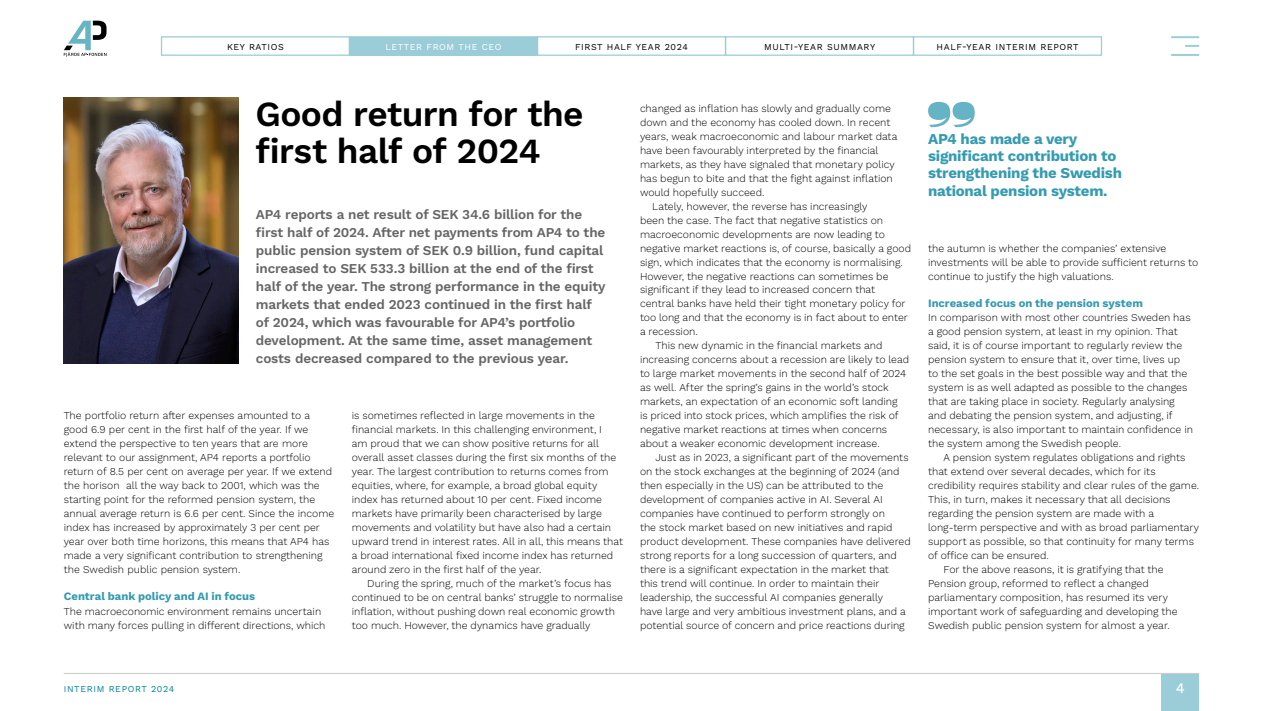
<style>
.page{position:relative;width:1263px;height:711px;background:#fff}
.page>*{position:absolute;margin:0;border:0;box-sizing:border-box;transform-origin:0 0}
.t1{font:600 35.25px/36.8px "Work Sans";letter-spacing:-.02em;color:#000}
.t2{font:700 15px/17.2px "Work Sans";letter-spacing:-.015em;color:#359bb1}
.t3{font:500 14.4px "Work Sans";color:#fff}
.Lead_text{font:600 13.5px/18px "Work Sans";letter-spacing:-.01em;color:#666}
.Subhead_1{font:700 11.25px "Work Sans";color:#359bb1}
.Text{font:700 11.25px "Work Sans";color:#359bb1}
.Subhead_1-2{font:300 10.5px/14px "Work Sans";color:#000}
.Text-2{font:300 10.5px/14px "Work Sans";color:#000}
.t4{font:9px "Work Sans";letter-spacing:.07em;color:#000}
.t5{font:9px "Work Sans";letter-spacing:.07em;color:#02829e}
.Navi{font:9px "Work Sans";letter-spacing:.07em;color:#fff}
</style>
<div class="page">
<img style="left:64px;top:98px;width:175px;height:265px">
<svg style="left:928px;top:102px;width:47px;height:25px"></svg>
<div style="left:1162px;top:673px;width:37px;height:37px;background:#9acdd8"></div>
<hr style="left:1171px;top:36px;width:28px;height:2px;background:#9acdd8">
<hr style="left:1171px;top:54px;width:28px;height:2px;background:#9acdd8">
<svg style="left:1185px;top:45px;width:14px;height:2px"></svg>
<hr style="left:64px;top:672px;width:1135px;height:1px;background:#ccc">
<svg style="left:64px;top:21px;width:43px;height:36px"></svg>
<div style="left:725px;top:36px;width:189px;height:20px;border:1px solid #9acdd8"></div>
<div style="left:537px;top:36px;width:189px;height:20px;border:1px solid #9acdd8"></div>
<div style="left:913px;top:36px;width:189px;height:20px;border:1px solid #9acdd8"></div>
<div style="left:161px;top:36px;width:189px;height:20px;border:1px solid #9acdd8"></div>
<div style="left:349px;top:37px;width:188px;height:18px;background:#9acdd8"></div>
<div style="left:349px;top:36px;width:189px;height:20px;border:1px solid #9acdd8"></div>
<p class="t4" style="left:227px;top:40px;width:58px">KEY RATIOS</p>
<p class="Navi" style="left:385px;top:40px;width:118px">LETTER FROM THE CEO</p>
<p class="t4" style="left:575px;top:40px;width:114px">FIRST HALF YEAR 2024</p>
<p class="t4" style="left:764px;top:40px;width:113px">MULTI-YEAR SUMMARY</p>
<p class="t4" style="left:936px;top:40px;width:144px">HALF-YEAR INTERIM REPORT</p>
<h1 class="t1" style="left:255px;top:94px;width:330px">Good return for the first half of 2024</h1>
<p class="Lead_text" style="left:256px;top:205px;width:351px">AP4 reports a net result of SEK 34.6 billion for the first half of 2024. After net payments from AP4 to the public pension system of SEK 0.9 billion, fund capital increased to SEK 533.3 billion at the end of the first half of the year. The strong performance in the equity markets that ended 2023 continued in the first half of 2024, which was favourable for AP4’s portfolio development. At the same time, asset management costs decreased compared to the previous year.</p>
<p class="Text-2" style="left:64px;top:408px;width:272px">The portfolio return after expenses amounted to a good 6.9 per cent in the first half of the year. If we extend the perspective to ten years that are more relevant to our assignment, AP4 reports a portfolio return of 8.5 per cent on average per year. If we extend the horison all the way back to 2001, which was the starting point for the reformed pension system, the annual average return is 6.6 per cent. Since the income index has increased by approximately 3 per cent per year over both time horizons, this means that AP4 has made a very significant contribution to strengthening the Swedish public pension system.</p>
<p class="Text" style="left:64px;top:587px;width:193px">Central bank policy and AI in focus</p>
<p class="Subhead_1-2" style="left:64px;top:603px;width:263px">The macroeconomic environment remains uncertain with many forces pulling in different directions, which</p>
<p class="Subhead_1-2" style="left:352px;top:408px;width:273px">is sometimes reflected in large movements in the financial markets. In this challenging environment, I<br>am proud that we can show positive returns for all overall asset classes during the first six months of the year. The largest contribution to returns comes from equities, where, for example, a broad global equity index has returned about 10 per cent. Fixed income markets have primarily been characterised by large movements and volatility but have also had a certain upward trend in interest rates. All in all, this means that a broad international fixed income index has returned around zero in the first half of the year.</p>
<p class="Subhead_1-2" style="left:352px;top:575px;width:272px;text-indent:15px">During the spring, much of the market’s focus has continued to be on central banks’ struggle to normalise inflation, without pushing down real economic growth too much. However, the dynamics have gradually</p>
<p class="Subhead_1-2" style="left:640px;top:101px;width:259px">changed as inflation has slowly and gradually come down and the economy has cooled down. In recent years, weak macroeconomic and labour market data have been favourably interpreted by the financial markets, as they have signaled that monetary policy has begun to bite and that the fight against inflation would hopefully succeed.</p>
<p class="Subhead_1-2" style="left:640px;top:198px;width:273px;text-indent:12px">Lately, however, the reverse has increasingly<br>been the case. The fact that negative statistics on macroeconomic developments are now leading to negative market reactions is, of course, basically a good sign, which indicates that the economy is normalising.<br>However, the negative reactions can sometimes be significant if they lead to increased concern that central banks have held their tight monetary policy for too long and that the economy is in fact about to enter a recession.</p>
<p class="Subhead_1-2" style="left:640px;top:338px;width:271px;text-indent:15px">This new dynamic in the financial markets and increasing concerns about a recession are likely to lead to large market movements in the second half of 2024 as well. After the spring’s gains in the world’s stock markets, an expectation of an economic soft landing<br>is priced into stock prices, which amplifies the risk of negative market reactions at times when concerns about a weaker economic development increase.</p>
<p class="Subhead_1-2" style="left:640px;top:450px;width:272px;text-indent:15px">Just as in 2023, a significant part of the movements on the stock exchanges at the beginning of 2024 (and then especially in the US) can be attributed to the development of companies active in AI. Several AI companies have continued to perform strongly on<br>the stock market based on new initiatives and rapid product development. These companies have delivered strong reports for a long succession of quarters, and there is a significant expectation in the market that<br>this trend will continue. In order to maintain their leadership, the successful AI companies generally<br>have large and very ambitious investment plans, and a potential source of concern and price reactions during</p>
<p class="t2" style="left:928px;top:129px;width:195px">AP4 has made a very significant contribution to strengthening the Swedish national pension system.</p>
<p class="Subhead_1-2" style="left:928px;top:240px;width:272px">the autumn is whether the companies’ extensive investments will be able to provide sufficient returns to continue to justify the high valuations.</p>
<p class="Subhead_1" style="left:928px;top:294px;width:216px">Increased focus on the pension system</p>
<p class="Subhead_1-2" style="left:928px;top:310px;width:266px">In comparison with most other countries Sweden has a good pension system, at least in my opinion. That said, it is of course important to regularly review the pension system to ensure that it, over time, lives up<br>to the set goals in the best possible way and that the system is as well adapted as possible to the changes that are taking place in society. Regularly analysing and debating the pension system, and adjusting, if necessary, is also important to maintain confidence in the system among the Swedish people.</p>
<p class="Subhead_1-2" style="left:928px;top:450px;width:273px;text-indent:15px">A pension system regulates obligations and rights that extend over several decades, which for its credibility requires stability and clear rules of the game.<br>This, in turn, makes it necessary that all decisions regarding the pension system are made with a long-term perspective and with as broad parliamentary support as possible, so that continuity for many terms of office can be ensured.</p>
<p class="Subhead_1-2" style="left:928px;top:561px;width:251px;text-indent:15px">For the above reasons, it is gratifying that the Pension group, reformed to reflect a changed parliamentary composition, has resumed its very important work of safeguarding and developing the Swedish public pension system for almost a year.</p>
<p class="t5" style="left:64px;top:681px;width:112px">INTERIM REPORT 2024</p>
<h3 class="t3" style="left:1176px;top:676px;width:10px">4</h3>
</div>
